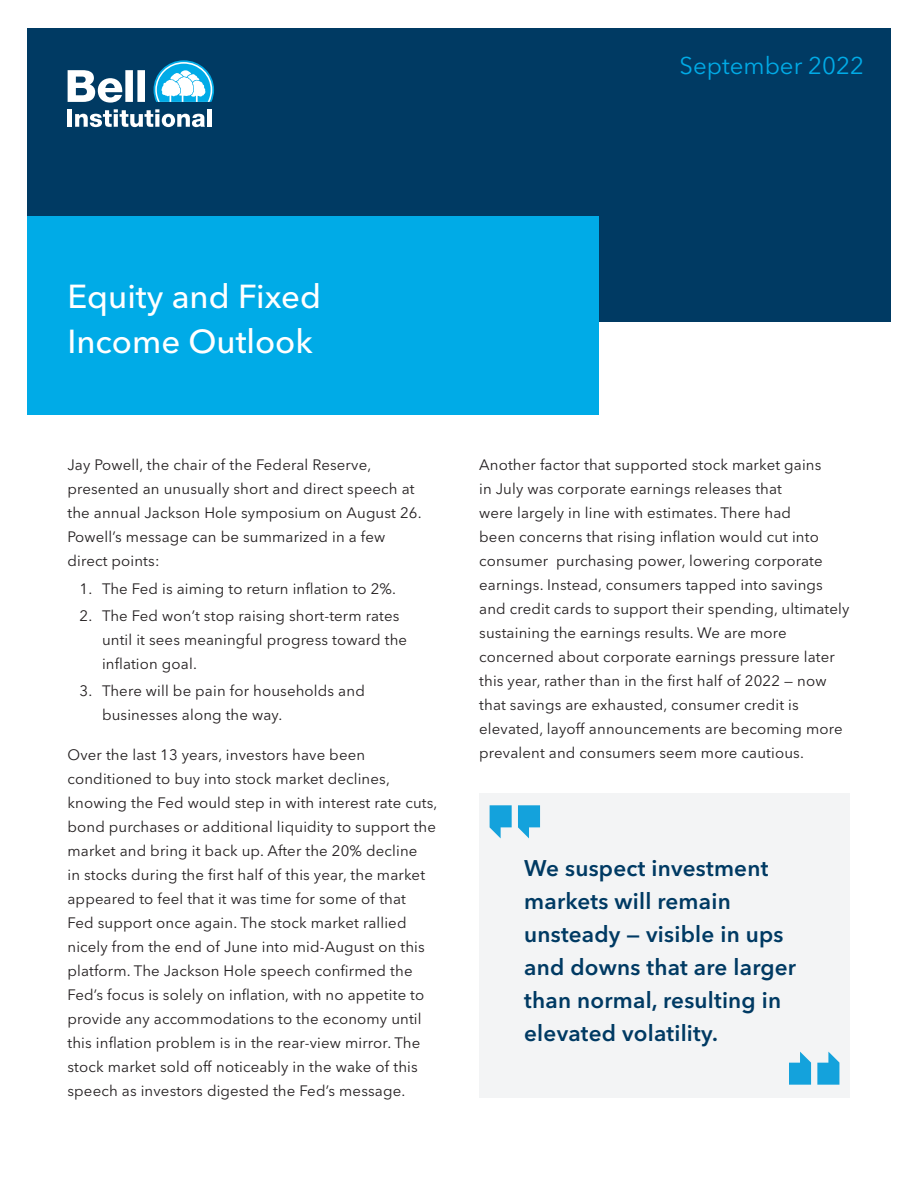
<style>
.page{position:relative;width:918px;height:1188px;background:#fff}
.page>*{position:absolute;margin:0;border:0;box-sizing:border-box;transform-origin:0 0}
.t1{font:500 33px/45px "Avenir Next LT Pro";color:#fff}
.t2{font:24px "Avenir Next LT Pro";color:#00abe7}
.t3{font:600 22.5px/33px "Avenir Next LT Pro";letter-spacing:.01em;color:#003a63}
.t4{font:15px/24px "Avenir Next LT Pro";letter-spacing:.01em;color:#231f20}
</style>
<div class="page">
<div style="left:27px;top:28px;width:864px;height:294px;background:#003a63"></div>
<svg style="left:68px;top:70px;width:77px;height:33px"></svg>
<svg style="left:154px;top:60px;width:60px;height:42px;background:#62b9da"></svg>
<hr style="left:68px;top:109px;width:4px;height:18px;background:#fff">
<svg style="left:75px;top:109px;width:130px;height:18px"></svg>
<hr style="left:207px;top:109px;width:4px;height:18px;background:#fff">
<div style="left:27px;top:216px;width:572px;height:199px;background:#00abe7"></div>
<div style="left:479px;top:793px;width:371px;height:305px;background:#f3f4f5"></div>
<svg style="left:518px;top:805px;width:22px;height:33px"></svg>
<svg style="left:490px;top:805px;width:22px;height:33px"></svg>
<svg style="left:789px;top:1052px;width:22px;height:33px"></svg>
<svg style="left:817px;top:1052px;width:22px;height:33px"></svg>
<h2 class="t2" style="left:680px;top:51px;width:186px">September 2022</h2>
<h1 class="t1" style="left:68px;top:274px;width:255px">Equity and Fixed<br>Income Outlook</h1>
<p class="t4" style="left:68px;top:453px;width:356px">Jay Powell, the chair of the Federal Reserve, presented an unusually short and direct speech at the annual Jackson Hole symposium on August 26.<br>Powell’s message can be summarized in a few direct points:</p>
<p class="t4" style="left:80px;top:576px;width:318px">1. The Fed is aiming to return inflation to 2%.</p>
<p class="t4" style="left:102px;top:604px;width:307px;text-indent:-22px">2. The Fed won’t stop raising short-term rates until it sees meaningful progress toward the inflation goal.</p>
<p class="t4" style="left:102px;top:679px;width:264px;text-indent:-22px">3. There will be pain for households and businesses along the way.</p>
<p class="t4" style="left:68px;top:743px;width:371px">Over the last 13 years, investors have been conditioned to buy into stock market declines, knowing the Fed would step in with interest rate cuts, bond purchases or additional liquidity to support the market and bring it back up. After the 20% decline<br>in stocks during the first half of this year, the market appeared to feel that it was time for some of that<br>Fed support once again. The stock market rallied nicely from the end of June into mid-August on this platform. The Jackson Hole speech confirmed the Fed’s focus is solely on inflation, with no appetite to provide any accommodations to the economy until this inflation problem is in the rear-view mirror. The stock market sold off noticeably in the wake of this speech as investors digested the Fed’s message.</p>
<p class="t4" style="left:479px;top:453px;width:372px">Another factor that supported stock market gains<br>in July was corporate earnings releases that<br>were largely in line with estimates. There had<br>been concerns that rising inflation would cut into consumer purchasing power, lowering corporate earnings. Instead, consumers tapped into savings and credit cards to support their spending, ultimately sustaining the earnings results. We are more concerned about corporate earnings pressure later this year, rather than in the first half of 2022 — now that savings are exhausted, consumer credit is elevated, layoff announcements are becoming more prevalent and consumers seem more cautious.</p>
<h3 class="t3" style="left:524px;top:852px;width:273px">We suspect investment markets will remain unsteady — visible in ups and downs that are larger than normal, resulting in elevated volatility.</h3>
</div>
